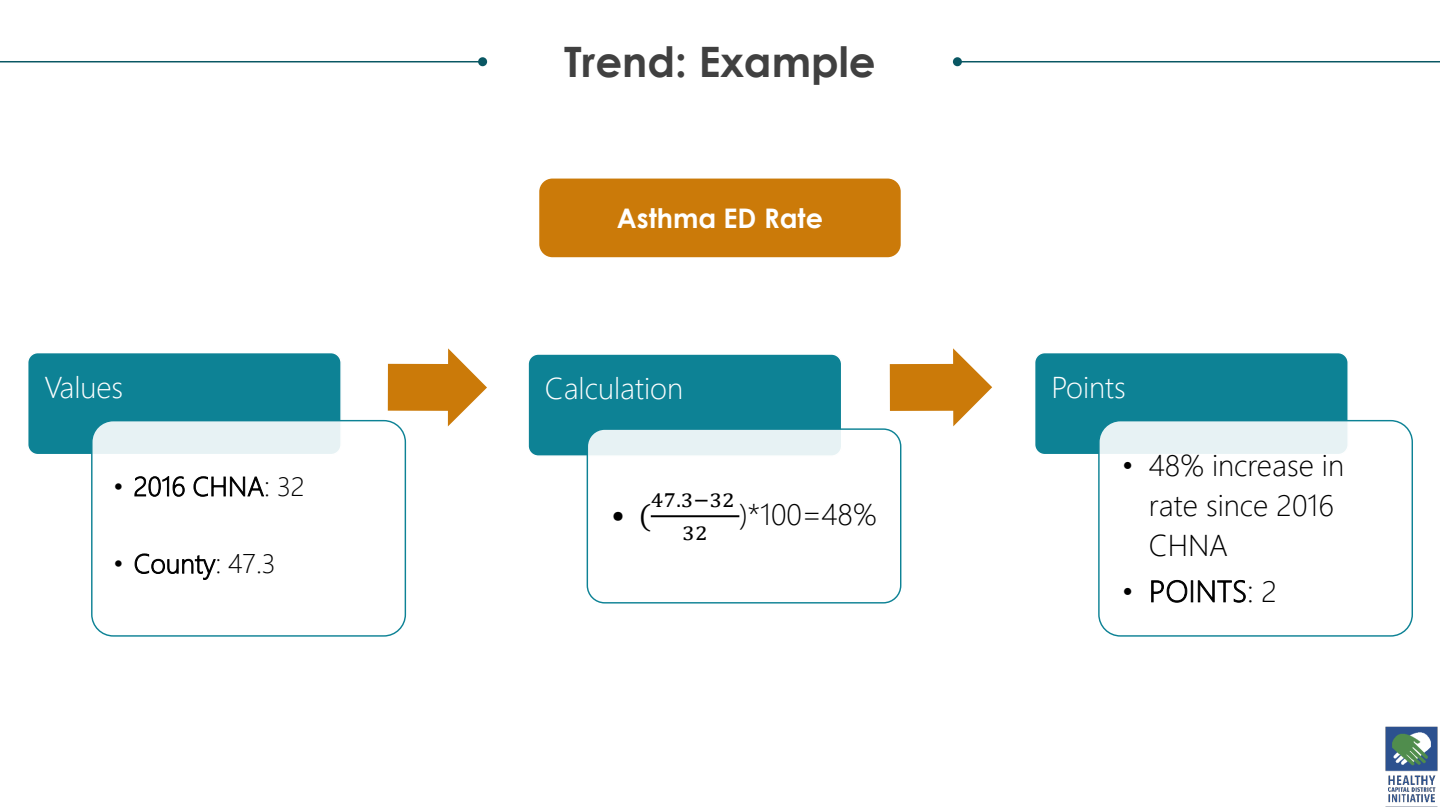
<style>
.page{position:relative;width:1440px;height:810px;background:#fff}
.page>*{position:absolute;margin:0;border:0;box-sizing:border-box;transform-origin:0 0}
.t1{font:700 42px "Century Gothic";color:#404040}
.t2{font:300 30px/39.9px "Segoe UI";color:#000}
.t3{font:300 30px "Segoe UI";color:#fff}
.t4{font:30px "Cambria Math";color:#000}
.t5{font:300 27px "Segoe UI";letter-spacing:.005em;color:#000}
.t6{font:700 27px "Century Gothic";color:#fff}
.t7{font:21.9px/32.7px "Cambria Math";color:#000;text-align:center}
</style>
<div class="page">
<hr style="left:957px;top:61px;width:483px;height:1px;background:#095763">
<div style="left:953px;top:57px;width:9px;height:9px;background:#095763;border-radius:50%"></div>
<hr style="left:0;top:61px;width:483px;height:1px;background:#095763">
<div style="left:478px;top:57px;width:9px;height:9px;background:#095763;border-radius:50%"></div>
<div style="left:539px;top:179px;width:362px;height:78px;background:#cb7a09;border-radius:13px"></div>
<div style="left:27px;top:352px;width:315px;height:103px;background:#0d8295;border:1px solid #fff;border-radius:10px"></div>
<div style="left:92px;top:421px;width:313px;height:215px;background:#fff;border-radius:22px"></div>
<div style="left:91px;top:420px;width:315px;height:217px;border:1px solid #0d8295;border-radius:22px"></div>
<svg style="left:388px;top:348px;width:99px;height:78px"></svg>
<div style="left:528px;top:354px;width:314px;height:102px;background:#0d8295;border-radius:10px"></div>
<div style="left:527px;top:353px;width:315px;height:104px;border:1px solid #fff;border-radius:10px"></div>
<div style="left:587px;top:429px;width:314px;height:174px;background:#fff;border-radius:17px"></div>
<div style="left:587px;top:428px;width:314px;height:176px;border:1px solid #0d8295;border-radius:17px"></div>
<svg style="left:651px;top:515px;width:88px;height:2px"></svg>
<svg style="left:890px;top:348px;width:102px;height:78px"></svg>
<div style="left:1034px;top:352px;width:315px;height:103px;background:#0d8295;border:1px solid #fff;border-radius:10px"></div>
<div style="left:1099px;top:421px;width:313px;height:215px;background:#fff;border-radius:22px"></div>
<div style="left:1098px;top:420px;width:315px;height:217px;border:1px solid #0d8295;border-radius:22px"></div>
<img style="left:1385px;top:726px;width:53px;height:81px">
<p class="t3" style="left:44px;top:359px;width:80px">Values</p>
<p class="t5" style="left:113px;top:461px;width:193px">• 2016 CHNA: 32</p>
<p class="t5" style="left:113px;top:538px;width:164px">• County: 47.3</p>
<h1 class="t1" style="left:564px;top:30px;width:313px">Trend: Example</h1>
<p class="t6" style="left:617px;top:198px;width:208px">Asthma ED Rate</p>
<p class="t3" style="left:545px;top:360px;width:140px">Calculation</p>
<p class="t4" style="left:611px;top:497px;width:41px">• (</p>
<p class="t7" style="left:651px;top:483px;width:86px">47.3−32<br>32</p>
<p class="t2" style="left:740px;top:491px;width:139px">)*100=48%</p>
<p class="t3" style="left:1051px;top:359px;width:76px">Points</p>
<p class="t2" style="left:1149px;top:443px;width:197px;text-indent:-27px">• 48% increase in rate since 2016<br>CHNA</p>
<p class="t2" style="left:1122px;top:568px;width:156px">• POINTS: 2</p>
</div>
